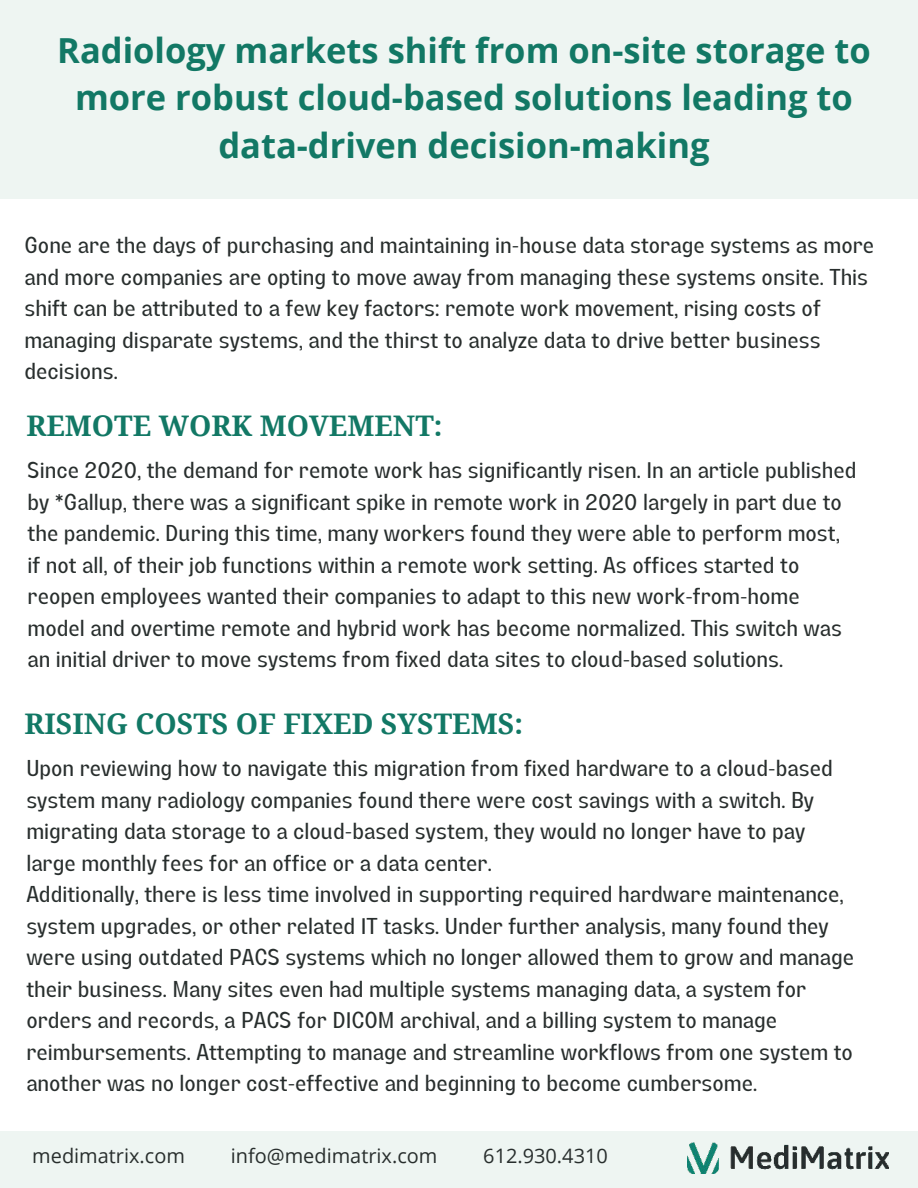
<style>
.page{position:relative;width:918px;height:1188px;background:#fff}
.page>*{position:absolute;margin:0;border:0;box-sizing:border-box;transform-origin:0 0}
.t1{font:700 34.5px/47.2px "Open Sans";color:#127865;text-align:center}
.t2{font:700 28.35px "Noto Serif";color:#127865}
.t3{font:22.5px/31.5px "Lazord";color:#282e2d}
.t4{font:19.95px "Open Sans";color:#282e2d}
</style>
<div class="page">
<div style="left:0;top:1131px;width:918px;height:57px;background:#eef5f2"></div>
<div style="left:0;top:0;width:918px;height:199px;background:#eef5f2"></div>
<img style="left:687px;top:1142px;width:202px;height:32px">
<h1 class="t1" style="left:57px;top:26px;width:815px">Radiology markets shift from on-site storage to more robust cloud-based solutions leading to data-driven decision-making</h1>
<p class="t3" style="left:24px;top:231px;width:851px">Gone are the days of purchasing and maintaining in-house data storage systems as more and more companies are opting to move away from managing these systems onsite. This shift can be attributed to a few key factors: remote work movement, rising costs of managing disparate systems, and the thirst to analyze data to drive better business decisions.</p>
<p class="t2" style="left:26px;top:406px;width:418px">REMOTE WORK MOVEMENT:</p>
<p class="t3" style="left:28px;top:456px;width:831px">Since 2020, the demand for remote work has significantly risen. In an article published by *Gallup, there was a significant spike in remote work in 2020 largely in part due to the pandemic. During this time, many workers found they were able to perform most, if not all, of their job functions within a remote work setting. As offices started to reopen employees wanted their companies to adapt to this new work-from-home model and overtime remote and hybrid work has become normalized. This switch was an initial driver to move systems from fixed data sites to cloud-based solutions.</p>
<p class="t2" style="left:24px;top:704px;width:500px">RISING COSTS OF FIXED SYSTEMS:</p>
<p class="t3" style="left:26px;top:754px;width:829px">Upon reviewing how to navigate this migration from fixed hardware to a cloud-based system many radiology companies found there were cost savings with a switch. By migrating data storage to a cloud-based system, they would no longer have to pay large monthly fees for an office or a data center.<br>Additionally, there is less time involved in supporting required hardware maintenance, system upgrades, or other related IT tasks. Under further analysis, many found they were using outdated PACS systems which no longer allowed them to grow and manage their business. Many sites even had multiple systems managing data, a system for orders and records, a PACS for DICOM archival, and a billing system to manage reimbursements. Attempting to manage and streamline workflows from one system to another was no longer cost-effective and beginning to become cumbersome.</p>
<p class="t4" style="left:32px;top:1142px;width:154px">medimatrix.com</p>
<p class="t4" style="left:231px;top:1142px;width:208px">info@medimatrix.com</p>
<p class="t4" style="left:483px;top:1142px;width:126px">612.930.4310</p>
</div>
